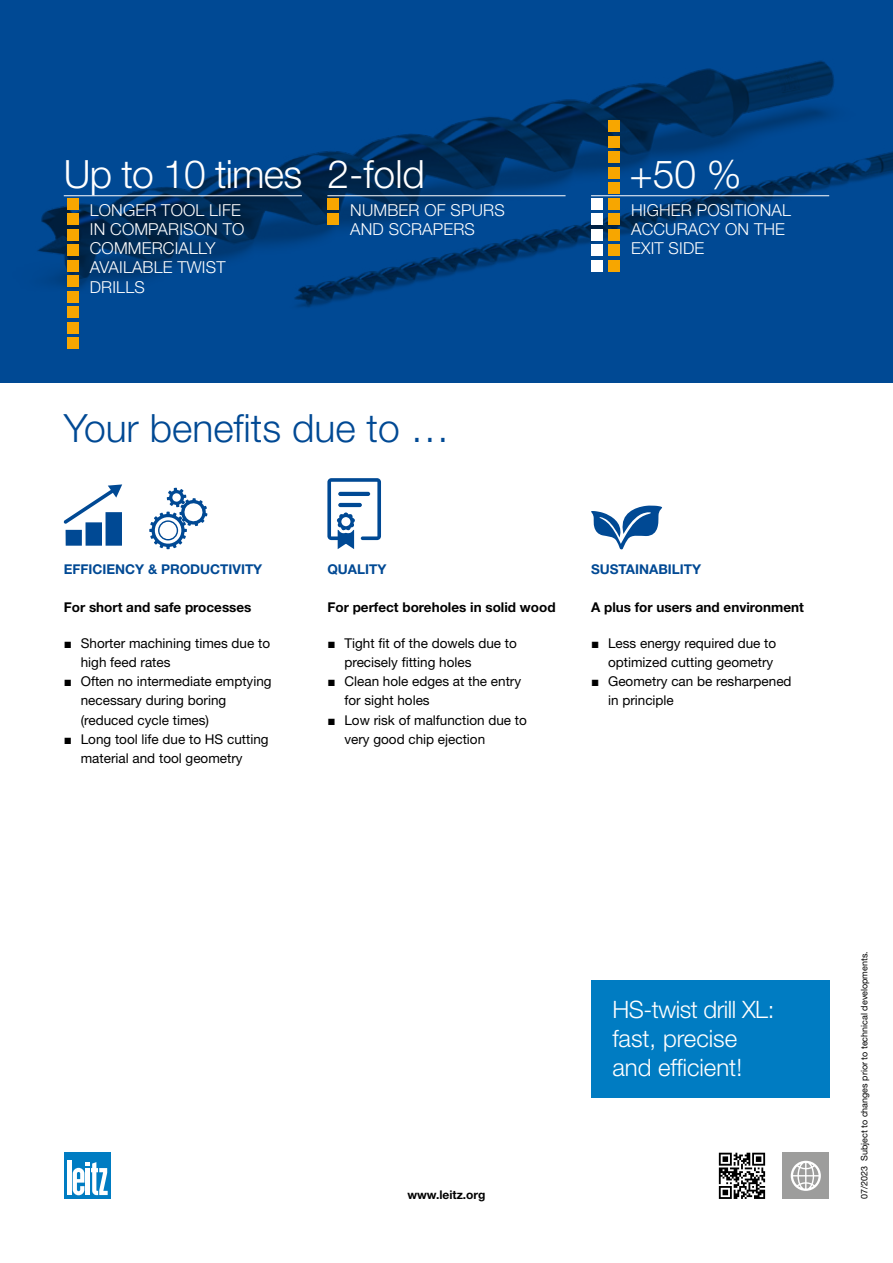
<style>
.page{position:relative;width:893px;height:1263px;background:#fff}
.page>*{position:absolute;margin:0;border:0;box-sizing:border-box;transform-origin:0 0}
.t1{font:300 39px "Helvetica Neue LT Pro";letter-spacing:-.02em;color:#fff}
.t2{font:300 39px "Helvetica Neue LT Pro";color:#004994}
.t3{font:300 24px/28.8px "Helvetica Neue LT Pro";color:#fff}
.t4{font:300 16.5px/19px "Helvetica Neue LT Pro";letter-spacing:.01em;color:#fff}
.t5{font:13.5px/19.2px "Helvetica Neue LT Pro";color:#000}
.t6{font:700 13.5px "Helvetica Neue LT Pro";color:#000}
.t7{font:700 13.5px "Helvetica Neue LT Pro";color:#004994}
.t8{font:700 12px "Helvetica Neue LT Pro";color:#000}
.t9{font:9px "Helvetica Neue LT Pro";color:#000}
.s1{font-family:"Arial"}
</style>
<div class="page">
<svg style="left:0;top:0;width:893px;height:383px;background:#048"></svg>
<div style="left:64px;top:1152px;width:47px;height:47px;background:#007cc2"></div>
<div style="left:67px;top:1160px;width:5px;height:35px;background:#fff"></div>
<svg style="left:73px;top:1162px;width:35px;height:33px"></svg>
<div style="left:783px;top:1153px;width:46px;height:46px;background:#9d9d9c"></div>
<svg style="left:791px;top:1161px;width:30px;height:30px"></svg>
<svg style="left:719px;top:1153px;width:46px;height:46px"></svg>
<svg style="left:591px;top:506px;width:71px;height:43px"></svg>
<svg style="left:149px;top:488px;width:58px;height:61px"></svg>
<svg style="left:327px;top:478px;width:54px;height:71px"></svg>
<hr style="left:338px;top:503px;width:24px;height:4px;background:#004994;border-radius:2px">
<hr style="left:338px;top:492px;width:32px;height:4px;background:#004994;border-radius:2px">
<div style="left:106px;top:512px;width:16px;height:34px;background:#004994"></div>
<div style="left:86px;top:522px;width:16px;height:24px;background:#004994"></div>
<div style="left:66px;top:530px;width:16px;height:16px;background:#004994"></div>
<svg style="left:64px;top:484px;width:58px;height:40px"></svg>
<div style="left:591px;top:980px;width:238px;height:117px;background:#007cc2"></div>
<hr style="left:64px;top:195px;width:238px;height:1px;background:#fff">
<hr style="left:327px;top:195px;width:239px;height:1px;background:#fff">
<div style="left:591px;top:244px;width:11px;height:12px;background:#fff"></div>
<div style="left:591px;top:229px;width:11px;height:11px;background:#fff"></div>
<div style="left:591px;top:213px;width:11px;height:12px;background:#fff"></div>
<div style="left:591px;top:198px;width:11px;height:11px;background:#fff"></div>
<div style="left:591px;top:260px;width:11px;height:11px;background:#fff"></div>
<div style="left:608px;top:244px;width:11px;height:12px;background:#f7a600"></div>
<div style="left:608px;top:229px;width:11px;height:11px;background:#f7a600"></div>
<div style="left:608px;top:213px;width:11px;height:12px;background:#f7a600"></div>
<div style="left:608px;top:198px;width:11px;height:11px;background:#f7a600"></div>
<div style="left:608px;top:260px;width:11px;height:11px;background:#f7a600"></div>
<div style="left:608px;top:120px;width:11px;height:12px;background:#f7a600"></div>
<div style="left:608px;top:136px;width:11px;height:11px;background:#f7a600"></div>
<div style="left:608px;top:182px;width:11px;height:12px;background:#f7a600"></div>
<div style="left:608px;top:167px;width:11px;height:11px;background:#f7a600"></div>
<div style="left:608px;top:151px;width:11px;height:12px;background:#f7a600"></div>
<hr style="left:591px;top:195px;width:238px;height:1px;background:#fff">
<div style="left:67px;top:291px;width:11px;height:11px;background:#f7a600"></div>
<div style="left:67px;top:275px;width:11px;height:12px;background:#f7a600"></div>
<div style="left:67px;top:260px;width:11px;height:11px;background:#f7a600"></div>
<div style="left:67px;top:244px;width:11px;height:12px;background:#f7a600"></div>
<div style="left:67px;top:337px;width:11px;height:12px;background:#f7a600"></div>
<div style="left:67px;top:322px;width:11px;height:11px;background:#f7a600"></div>
<div style="left:67px;top:306px;width:11px;height:12px;background:#f7a600"></div>
<div style="left:67px;top:229px;width:11px;height:11px;background:#f7a600"></div>
<div style="left:67px;top:213px;width:11px;height:12px;background:#f7a600"></div>
<div style="left:67px;top:198px;width:11px;height:11px;background:#f7a600"></div>
<div style="left:327px;top:213px;width:12px;height:12px;background:#f7a600"></div>
<div style="left:327px;top:198px;width:12px;height:11px;background:#f7a600"></div>
<h1 class="t1" style="left:64px;top:150px;width:240px">Up to 10 times</h1>
<p class="t4" style="left:90px;top:200px;width:156px">LONGER TOOL LIFE<br>IN COMPARISON TO<br>COMMERCIALLY<br>AVAILABLE TWIST<br>DRILLS</p>
<h1 class="t1" style="left:327px;top:150px;width:99px">2-fold</h1>
<p class="t4" style="left:350px;top:200px;width:156px">NUMBER OF SPURS<br>AND SCRAPERS</p>
<h1 class="t1" style="left:629px;top:150px;width:114px">+50 %</h1>
<p class="t4" style="left:631px;top:200px;width:161px">HIGHER POSITIONAL<br>ACCURACY ON THE<br>EXIT SIDE</p>
<h1 class="t2" style="left:64px;top:404px;width:387px">Your benefits due to …</h1>
<p class="t7" style="left:64px;top:561px;width:200px">EFFICIENCY &amp; PRODUCTIVITY</p>
<p class="t6" style="left:64px;top:599px;width:189px">For short and safe processes</p>
<p class="t5" style="left:81px;top:633px;width:191px;text-indent:-17px"><span class="s1">■</span> Shorter machining times due to high feed rates</p>
<p class="t5" style="left:81px;top:672px;width:192px;text-indent:-17px"><span class="s1">■</span> Often no intermediate emptying necessary during boring (reduced cycle times)</p>
<p class="t5" style="left:81px;top:729px;width:189px;text-indent:-17px"><span class="s1">■</span> Long tool life due to HS cutting material and tool geometry</p>
<p class="t7" style="left:327px;top:561px;width:60px">QUALITY</p>
<p class="t6" style="left:327px;top:599px;width:230px">For perfect boreholes in solid wood</p>
<p class="t5" style="left:344px;top:633px;width:174px;text-indent:-17px"><span class="s1">■</span> Tight fit of the dowels due to precisely fitting holes</p>
<p class="t5" style="left:344px;top:672px;width:178px;text-indent:-17px"><span class="s1">■</span> Clean hole edges at the entry for sight holes</p>
<p class="t5" style="left:344px;top:710px;width:184px;text-indent:-17px"><span class="s1">■</span> Low risk of malfunction due to very good chip ejection</p>
<p class="t7" style="left:591px;top:561px;width:111px">SUSTAINABILITY</p>
<p class="t6" style="left:591px;top:599px;width:214px">A plus for users and environment</p>
<p class="t5" style="left:591px;top:633px;width:187px;text-align:right"><span class="s1">■</span> Less energy required due to optimized cutting geometry</p>
<p class="t5" style="left:608px;top:672px;width:185px;text-indent:-17px"><span class="s1">■</span> Geometry can be resharpened in principle</p>
<p class="t8" style="left:407px;top:1187px;width:80px">www.leitz.org</p>
<h2 class="t3" style="left:612px;top:995px;width:164px">HS-twist drill XL: fast, precise and efficient!</h2>
<p class="t9" style="left:859px;top:1199px;width:249px;rotate:-90deg">07/2023 Subject to changes prior to technical developments.</p>
</div>
